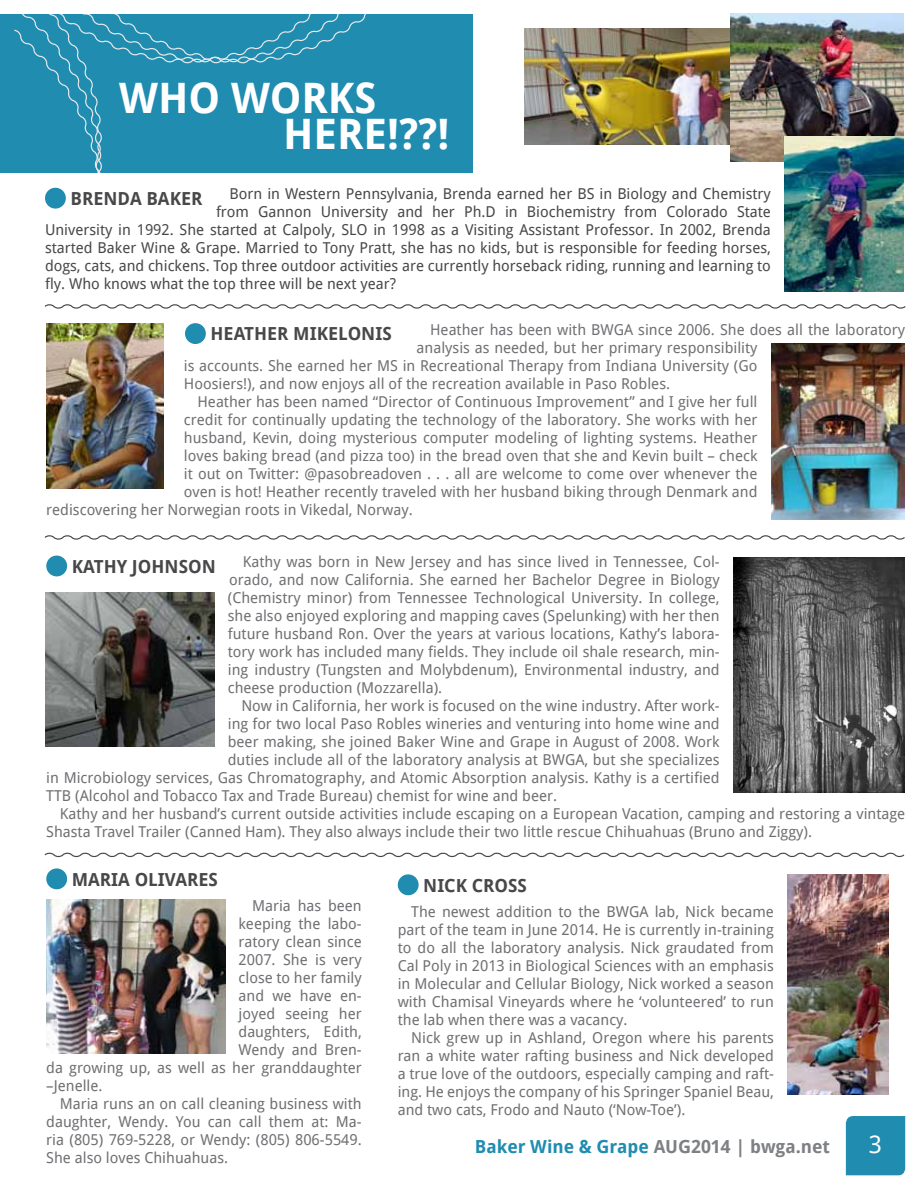
<style>
.page{position:relative;width:918px;height:1188px;background:#fff}
.page>*{position:absolute;margin:0;border:0;box-sizing:border-box;transform-origin:0 0}
.t1{font:700 42px/36px "Droid Sans";color:#fff}
.t2{font:24px "Droid Sans";color:#fff}
.t3{font:700 18px "Droid Sans";color:#48484a}
.t4{font:700 18px "Droid Sans";color:#7e8083}
.t5{font:15px/18px "Droid Sans";color:#6f7073;text-align:justify}
.t6{font:15px "Droid Sans";color:#48484a}
.s1{color:#1f8cb0}
</style>
<div class="page">
<div style="left:0;top:14px;width:472px;height:160px;background:#1f8cb0"></div>
<img style="left:13px;top:13px;width:893px;height:353px">
<svg style="left:44px;top:535px;width:861px;height:5px"></svg>
<svg style="left:44px;top:852px;width:861px;height:6px"></svg>
<img style="left:46px;top:323px;width:118px;height:165px">
<div style="left:45px;top:188px;width:21px;height:21px;background:#1f8cb0;border-radius:50%"></div>
<div style="left:185px;top:323px;width:21px;height:21px;background:#1f8cb0;border-radius:50%"></div>
<div style="left:46px;top:556px;width:21px;height:20px;background:#1f8cb0;border-radius:50%"></div>
<div style="left:46px;top:868px;width:21px;height:21px;background:#1f8cb0;border-radius:50%"></div>
<div style="left:398px;top:874px;width:21px;height:21px;background:#1f8cb0;border-radius:50%"></div>
<img style="left:771px;top:344px;width:133px;height:176px">
<img style="left:733px;top:557px;width:172px;height:235px">
<img style="left:45px;top:593px;width:169px;height:154px">
<img style="left:46px;top:900px;width:179px;height:154px">
<img style="left:787px;top:874px;width:102px;height:221px">
<div style="left:846px;top:1116px;width:59px;height:59px;background:#1f8cb0"></div>
<h1 class="t1" style="left:283px;top:79px;width:91px;text-indent:-164px">WHO WORKS<br>HERE</h1>
<h1 class="t1" style="left:387px;top:115px;width:64px">!??!</h1>
<p class="t6" style="left:230px;top:183px;width:543px">Born in Western Pennsylvania, Brenda earned her BS in Biology and Chemistry</p>
<p class="t6" style="left:216px;top:201px;width:556px">from Gannon University and her Ph.D in Biochemistry from Colorado State</p>
<p class="t6" style="left:45px;top:219px;width:727px">University in 1992. She started at Calpoly, SLO in 1998 as a Visiting Assistant Professor. In 2002, Brenda</p>
<p class="t6" style="left:45px;top:237px;width:727px">started Baker Wine &amp; Grape. Married to Tony Pratt, she has no kids, but is responsible for feeding horses,</p>
<p class="t6" style="left:45px;top:255px;width:727px">dogs, cats, and chickens. Top three outdoor activities are currently horseback riding, running and learning to</p>
<p class="t6" style="left:45px;top:273px;width:353px">fly. Who knows what the top three will be next year?</p>
<p class="t3" style="left:71px;top:186px;width:24px">BREN</p>
<p class="t3" style="left:118px;top:186px;width:75px">DA BAKER</p>
<p class="t5" style="left:430px;top:320px;width:477px">Heather has been with BWGA since 2006. She does all the laboratory</p>
<p class="t5" style="left:417px;top:338px;width:342px">analysis as needed, but her primary responsibility</p>
<p class="t5" style="left:184px;top:356px;width:575px">is accounts. She earned her MS in Recreational Therapy from Indiana University (Go</p>
<p class="t5" style="left:184px;top:374px;width:488px">Hoosiers!), and now enjoys all of the recreation available in Paso Robles.</p>
<p class="t5" style="left:197px;top:392px;width:562px">Heather has been named “Director of Continuous Improvement” and I give her full</p>
<p class="t5" style="left:184px;top:410px;width:575px">credit for continually updating the technology of the laboratory. She works with her</p>
<p class="t5" style="left:184px;top:428px;width:575px">husband, Kevin, doing mysterious computer modeling of lighting systems. Heather</p>
<p class="t5" style="left:184px;top:446px;width:575px">loves baking bread (and pizza too) in the bread oven that she and Kevin built – check</p>
<p class="t5" style="left:184px;top:464px;width:575px">it out on Twitter: @pasobreadoven . . . all are welcome to come over whenever the</p>
<p class="t5" style="left:184px;top:482px;width:575px">oven is hot! Heather recently traveled with her husband biking through Denmark and</p>
<p class="t5" style="left:46px;top:500px;width:368px">rediscovering her Norwegian roots in Vikedal, Norway.</p>
<p class="t3" style="left:211px;top:321px;width:12px">HEAT</p>
<p class="t3" style="left:254px;top:321px;width:86px">HER MIKELONIS</p>
<p class="t5" style="left:228px;top:552px;width:493px;text-indent:15px">Kathy was born in New Jersey and has since lived in Tennessee, Col&shy;orado, and now California. She earned her Bachelor Degree in Biology (Chemistry minor) from Tennessee Technological University. In college, she also enjoyed exploring and mapping caves (Spelunking) with her then future husband Ron. Over the years at various locations, Kathy’s labora&shy;tory work has included many fields. They include oil shale research, min&shy;ing industry (Tungsten and Molybdenum), Environmental industry, and cheese production (Mozzarella).</p>
<p class="t5" style="left:241px;top:696px;width:480px">Now in California, her work is focused on the wine industry. After work-</p>
<p class="t5" style="left:228px;top:714px;width:493px">ing for two local Paso Robles wineries and venturing into home wine and</p>
<p class="t5" style="left:228px;top:732px;width:493px">beer making, she joined Baker Wine and Grape in August of 2008. Work</p>
<p class="t5" style="left:228px;top:750px;width:493px">duties include all of the laboratory analysis at BWGA, but she specializes</p>
<p class="t5" style="left:46px;top:768px;width:675px">in Microbiology services, Gas Chromatography, and Atomic Absorption analysis. Kathy is a certified</p>
<p class="t5" style="left:46px;top:786px;width:512px">TTB (Alcohol and Tobacco Tax and Trade Bureau) chemist for wine and beer.</p>
<p class="t5" style="left:60px;top:804px;width:847px">Kathy and her husband’s current outside activities include escaping on a European Vacation, camping and restoring a vintage</p>
<p class="t5" style="left:46px;top:822px;width:767px">Shasta Travel Trailer (Canned Ham). They also always include their two little rescue Chihuahuas (Bruno and Ziggy).</p>
<p class="t3" style="left:72px;top:554px;width:106px">KATHY JOHNSON</p>
<p class="t3" style="left:72px;top:867px;width:28px">MARIA</p>
<p class="t3" style="left:135px;top:867px;width:12px">OLIVARES</p>
<p class="t3" style="left:423px;top:872px;width:72px">NICK CROSS</p>
<p class="t5" style="left:252px;top:896px;width:111px">Maria has been</p>
<p class="t5" style="left:239px;top:914px;width:125px">keeping the labo-</p>
<p class="t5" style="left:239px;top:932px;width:125px">ratory clean since</p>
<p class="t5" style="left:239px;top:950px;width:125px">2007. She is very</p>
<p class="t5" style="left:239px;top:968px;width:125px">close to her family</p>
<p class="t5" style="left:239px;top:986px;width:125px">and we have en-</p>
<p class="t5" style="left:239px;top:1004px;width:125px">joyed seeing her</p>
<p class="t5" style="left:239px;top:1022px;width:125px">daughters, Edith,</p>
<p class="t5" style="left:239px;top:1040px;width:125px">Wendy and Bren-</p>
<p class="t5" style="left:46px;top:1058px;width:317px">da growing up, as well as her granddaughter</p>
<p class="t5" style="left:46px;top:1076px;width:58px">–Jenelle.</p>
<p class="t5" style="left:60px;top:1094px;width:304px">Maria runs an on call cleaning business with</p>
<p class="t5" style="left:46px;top:1112px;width:317px">daughter, Wendy. You can call them at: Ma-</p>
<p class="t5" style="left:46px;top:1130px;width:317px">ria (805) 769-5228, or Wendy: (805) 806-5549.</p>
<p class="t5" style="left:46px;top:1148px;width:183px">She also loves Chihuahuas.</p>
<p class="t5" style="left:398px;top:902px;width:378px;text-indent:14px">The newest addition to the BWGA lab, Nick became part of the team in June 2014. He is currently in-training to do all the laboratory analysis. Nick graudated from Cal Poly in 2013 in Biological Sciences with an emphasis in Molecular and Cellular Biology, Nick worked a season with Chamisal Vineyards where he ‘volunteered’ to run the lab when there was a vacancy.</p>
<p class="t5" style="left:398px;top:1028px;width:378px;text-indent:14px">Nick grew up in Ashland, Oregon where his parents ran a white water rafting business and Nick developed a true love of the outdoors, especially camping and raft&shy;ing. He enjoys the company of his Springer Spaniel Beau, and two cats, Frodo and Nauto (‘Now-Toe’).</p>
<p class="t4" style="left:475px;top:1134px;width:357px"><span class="s1">BAKER WINE &amp; GRAPE</span> AUG2014 | BWGA.NET</p>
<h2 class="t2" style="left:869px;top:1128px;width:15px">3</h2>
</div>
